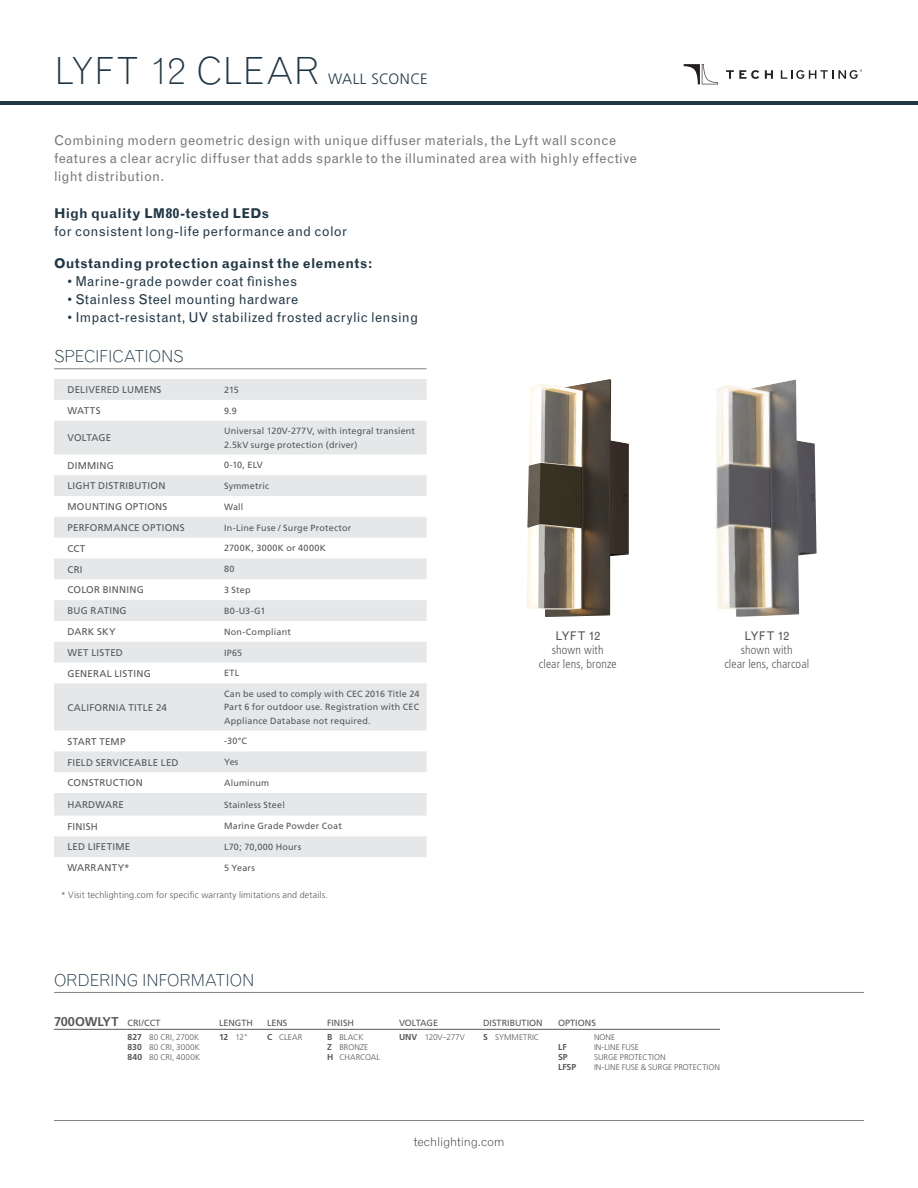
<style>
.page{position:relative;width:918px;height:1188px;background:#fff}
.page>*{position:absolute;margin:0;border:0;box-sizing:border-box;transform-origin:0 0}
.t1{font:300 37.5px "Grotesque";color:#203746}
.Spec_Header{font:300 16.5px "Grotesque";letter-spacing:-.015em;color:#203746}
.t2{font:300 15px "Frutiger";letter-spacing:.025em;color:#203746}
.Sub-bullet{font:13.5px/18px "Grotesque";letter-spacing:.02em;color:#203746}
.t3{font:13.5px/18px "Grotesque";letter-spacing:.02em;color:#76787b}
.Sub-bullet-2{font:700 13.5px "Grotesque";letter-spacing:.02em;color:#203746}
.Product_Options_Head{font:700 12.75px "Frutiger";letter-spacing:-.005em;color:#57585a}
.Product_Detail{font:300 condensed 12px/14.4px "Frutiger";letter-spacing:.01em;color:#57585a;text-align:center}
.t4{font:300 12px "Grotesque";letter-spacing:-.01em;color:#231f20}
.Product{font:12px "Grotesque";letter-spacing:.005em;color:#57585a}
.t5{font:9.75px "Frutiger";letter-spacing:.025em;color:#57585a}
.t6{font:9.75px "Frutiger";color:#57585a}
.Product_Options_Head-2{font:9px/13.5px "Frutiger";letter-spacing:.02em;color:#57585a}
.t7{font:300 9px "Frutiger";letter-spacing:.015em;color:#57585a}
.Product_Options_Head-3{font:9px "Frutiger";letter-spacing:-.02em;color:#57585a}
.Product_Options{font:700 8.7px "Frutiger";color:#57585a}
.Product_Options-2{font:300 8.25px "Frutiger";letter-spacing:.005em;color:#57585a}
.Product_Options-3{font:300 8.25px "Frutiger";letter-spacing:-.025em;color:#57585a}
.s1{font-weight:700}
.s2{font-weight:700;font-size:8.7px}
</style>
<div class="page">
<svg style="left:726px;top:70px;width:33px;height:9px"></svg>
<svg style="left:765px;top:70px;width:8px;height:9px"></svg>
<svg style="left:781px;top:70px;width:81px;height:9px"></svg>
<svg style="left:684px;top:64px;width:34px;height:20px"></svg>
<hr style="left:0;top:101px;width:918px;height:4px;background:#203746">
<hr style="left:54px;top:1120px;width:810px;height:1px;background:#808285">
<img style="left:527px;top:379px;width:102px;height:238px">
<img style="left:716px;top:380px;width:101px;height:237px">
<hr style="left:54px;top:992px;width:810px;height:1px;background:#808285">
<hr style="left:54px;top:1029px;width:74px;height:1px;background:#57585a">
<hr style="left:128px;top:1029px;width:91px;height:1px;background:#57585a">
<hr style="left:219px;top:1029px;width:48px;height:1px;background:#57585a">
<hr style="left:267px;top:1029px;width:60px;height:1px;background:#57585a">
<hr style="left:327px;top:1029px;width:72px;height:1px;background:#57585a">
<hr style="left:399px;top:1029px;width:84px;height:1px;background:#57585a">
<hr style="left:483px;top:1029px;width:75px;height:1px;background:#57585a">
<hr style="left:558px;top:1029px;width:162px;height:1px;background:#57585a">
<svg style="left:54px;top:379px;width:373px;height:478px;fill:#e6e7e9"></svg>
<hr style="left:54px;top:369px;width:373px;height:1px;background:#808285">
<p class="t1" style="left:54px;top:48px;width:268px">LYFT 12 CLEAR</p>
<p class="t2" style="left:328px;top:70px;width:101px">WALL SCONCE</p>
<p class="t3" style="left:54px;top:132px;width:584px">Combining modern geometric design with unique diffuser materials, the Lyft wall sconce features a clear acrylic diffuser that adds sparkle to the illuminated area with highly effective light distribution.</p>
<p class="Sub-bullet" style="left:54px;top:205px;width:295px"><span class="s1">High quality LM80-tested LEDs<br></span>for consistent long-life performance and color</p>
<p class="Sub-bullet-2" style="left:54px;top:255px;width:320px">Outstanding protection against the elements:</p>
<p class="Sub-bullet" style="left:68px;top:272px;width:231px">• Marine-grade powder coat finishes</p>
<p class="Sub-bullet" style="left:68px;top:290px;width:232px">• Stainless Steel mounting hardware</p>
<p class="Sub-bullet" style="left:68px;top:308px;width:352px">• Impact-resistant, UV stabilized frosted acrylic lensing</p>
<p class="Spec_Header" style="left:54px;top:346px;width:131px">SPECIFICATIONS</p>
<p class="t5" style="left:68px;top:384px;width:96px">DELIVERED LUMENS</p>
<p class="Product_Options_Head-2" style="left:224px;top:383px;width:16px">215</p>
<p class="t5" style="left:68px;top:405px;width:35px">WATTS</p>
<p class="Product_Options_Head-2" style="left:224px;top:404px;width:14px">9.9</p>
<p class="t6" style="left:68px;top:432px;width:45px">VOLTAGE</p>
<p class="Product_Options_Head-2" style="left:224px;top:424px;width:193px">Universal 120V-277V, with integral transient<br>2.5kV surge protection (driver)</p>
<p class="t5" style="left:68px;top:459px;width:48px">DIMMING</p>
<p class="Product_Options_Head-2" style="left:224px;top:458px;width:40px">0-10, ELV</p>
<p class="t5" style="left:68px;top:480px;width:99px">LIGHT DISTRIBUTION</p>
<p class="Product_Options_Head-2" style="left:224px;top:479px;width:47px">Symmetric</p>
<p class="t5" style="left:68px;top:501px;width:101px">MOUNTING OPTIONS</p>
<p class="Product_Options_Head-2" style="left:224px;top:500px;width:21px">Wall</p>
<p class="t5" style="left:68px;top:522px;width:119px">PERFORMANCE OPTIONS</p>
<p class="Product_Options_Head-2" style="left:224px;top:521px;width:129px">In-Line Fuse / Surge Protector</p>
<p class="t5" style="left:68px;top:543px;width:19px">CCT</p>
<p class="Product_Options_Head-2" style="left:224px;top:542px;width:103px">2700K, 3000K or 4000K</p>
<p class="t5" style="left:68px;top:563px;width:17px">CRI</p>
<p class="Product_Options_Head-2" style="left:224px;top:562px;width:12px">80</p>
<p class="t5" style="left:68px;top:584px;width:78px">COLOR BINNING</p>
<p class="Product_Options_Head-2" style="left:224px;top:583px;width:28px">3 Step</p>
<p class="t5" style="left:68px;top:605px;width:61px">BUG RATING</p>
<p class="Product_Options_Head-2" style="left:224px;top:604px;width:43px">B0-U3-G1</p>
<p class="t5" style="left:68px;top:626px;width:50px">DARK SKY</p>
<p class="Product_Options_Head-2" style="left:224px;top:625px;width:68px">Non-Compliant</p>
<p class="t5" style="left:68px;top:647px;width:57px">WET LISTED</p>
<p class="Product_Options_Head-2" style="left:224px;top:646px;width:20px">IP65</p>
<p class="t5" style="left:68px;top:668px;width:85px">GENERAL LISTING</p>
<p class="Product_Options_Head-2" style="left:224px;top:667px;width:17px">ETL</p>
<p class="t5" style="left:68px;top:702px;width:101px">CALIFORNIA TITLE 24</p>
<p class="Product_Options_Head-2" style="left:224px;top:687px;width:197px;text-align:justify">Can be used to comply with CEC 2016 Title 24<br>Part 6 for outdoor use. Registration with CEC Appliance Database not required.</p>
<p class="t5" style="left:68px;top:736px;width:60px">START TEMP</p>
<p class="Product_Options_Head-2" style="left:224px;top:735px;width:25px">-30°C</p>
<p class="t5" style="left:68px;top:756px;width:113px">FIELD SERVICEABLE LED</p>
<p class="Product_Options_Head-2" style="left:224px;top:755px;width:16px">Yes</p>
<p class="t5" style="left:68px;top:777px;width:77px">CONSTRUCTION</p>
<p class="Product_Options_Head-2" style="left:224px;top:776px;width:47px">Aluminum</p>
<p class="t5" style="left:68px;top:799px;width:58px">HARDWARE</p>
<p class="Product_Options_Head-2" style="left:224px;top:798px;width:62px">Stainless Steel</p>
<p class="t5" style="left:68px;top:821px;width:32px">FINISH</p>
<p class="Product_Options_Head-2" style="left:224px;top:820px;width:119px">Marine Grade Powder Coat</p>
<p class="t5" style="left:68px;top:841px;width:64px">LED LIFETIME</p>
<p class="Product_Options_Head-2" style="left:224px;top:840px;width:79px">L70; 70,000 Hours</p>
<p class="t5" style="left:68px;top:862px;width:64px">WARRANTY*</p>
<p class="Product_Options_Head-2" style="left:224px;top:861px;width:32px">5 Years</p>
<p class="t7" style="left:61px;top:890px;width:269px">* Visit techlighting.com for specific warranty limitations and details.</p>
<p class="Spec_Header" style="left:54px;top:970px;width:202px">ORDERING INFORMATION</p>
<p class="Product" style="left:555px;top:628px;width:46px">LYFT 12</p>
<p class="Product_Detail" style="left:539px;top:643px;width:79px">shown with<br>clear lens, bronze</p>
<p class="Product" style="left:744px;top:628px;width:46px">LYFT 12</p>
<p class="Product_Detail" style="left:724px;top:643px;width:86px">shown with<br>clear lens, charcoal</p>
<p class="Product_Options_Head" style="left:54px;top:1014px;width:66px">700OWLYT</p>
<p class="Product_Options_Head-2" style="left:128px;top:1016px;width:34px">CRI/CCT</p>
<p class="Product_Options_Head-2" style="left:219px;top:1016px;width:35px">LENGTH</p>
<p class="Product_Options_Head-2" style="left:267px;top:1016px;width:22px">LENS</p>
<p class="Product_Options_Head-2" style="left:327px;top:1016px;width:28px">FINISH</p>
<p class="Product_Options_Head-3" style="left:399px;top:1017px;width:41px">VOLTAGE</p>
<p class="Product_Options_Head-2" style="left:483px;top:1016px;width:61px">DISTRIBUTION</p>
<p class="Product_Options_Head-2" style="left:558px;top:1016px;width:39px">OPTIONS</p>
<p class="Product_Options-2" style="left:128px;top:1032px;width:73px"><span class="s2">827</span> 80 CRI, 2700K</p>
<p class="Product_Options-2" style="left:128px;top:1043px;width:74px"><span class="s2">830</span> 80 CRI, 3000K</p>
<p class="Product_Options-2" style="left:128px;top:1053px;width:74px"><span class="s2">840</span> 80 CRI, 4000K</p>
<p class="Product_Options-2" style="left:219px;top:1032px;width:31px"><span class="s2">12</span> 12"</p>
<p class="Product_Options-2" style="left:267px;top:1032px;width:37px"><span class="s2">C</span> CLEAR</p>
<p class="Product_Options-2" style="left:327px;top:1032px;width:38px"><span class="s2">B</span> BLACK</p>
<p class="Product_Options-2" style="left:327px;top:1043px;width:43px"><span class="s2">Z</span> BRONZE</p>
<p class="Product_Options-2" style="left:327px;top:1053px;width:55px"><span class="s2">H</span> CHARCOAL</p>
<p class="Product_Options-3" style="left:399px;top:1032px;width:67px"><span class="s2">UNV</span> 120V–277V</p>
<p class="Product_Options-2" style="left:483px;top:1032px;width:58px"><span class="s2">S</span> SYMMETRIC</p>
<p class="Product_Options-2" style="left:594px;top:1032px;width:23px">NONE</p>
<p class="Product_Options" style="left:558px;top:1042px;width:10px">LF</p>
<p class="Product_Options-2" style="left:594px;top:1043px;width:47px">IN-LINE FUSE</p>
<p class="Product_Options" style="left:558px;top:1052px;width:11px">SP</p>
<p class="Product_Options-2" style="left:594px;top:1053px;width:73px">SURGE PROTECTION</p>
<p class="Product_Options" style="left:558px;top:1062px;width:20px">LFSP</p>
<p class="Product_Options-2" style="left:594px;top:1063px;width:128px">IN-LINE FUSE &amp; SURGE PROTECTION</p>
<h3 class="t4" style="left:414px;top:1134px;width:92px">techlighting.com</h3>
</div>
